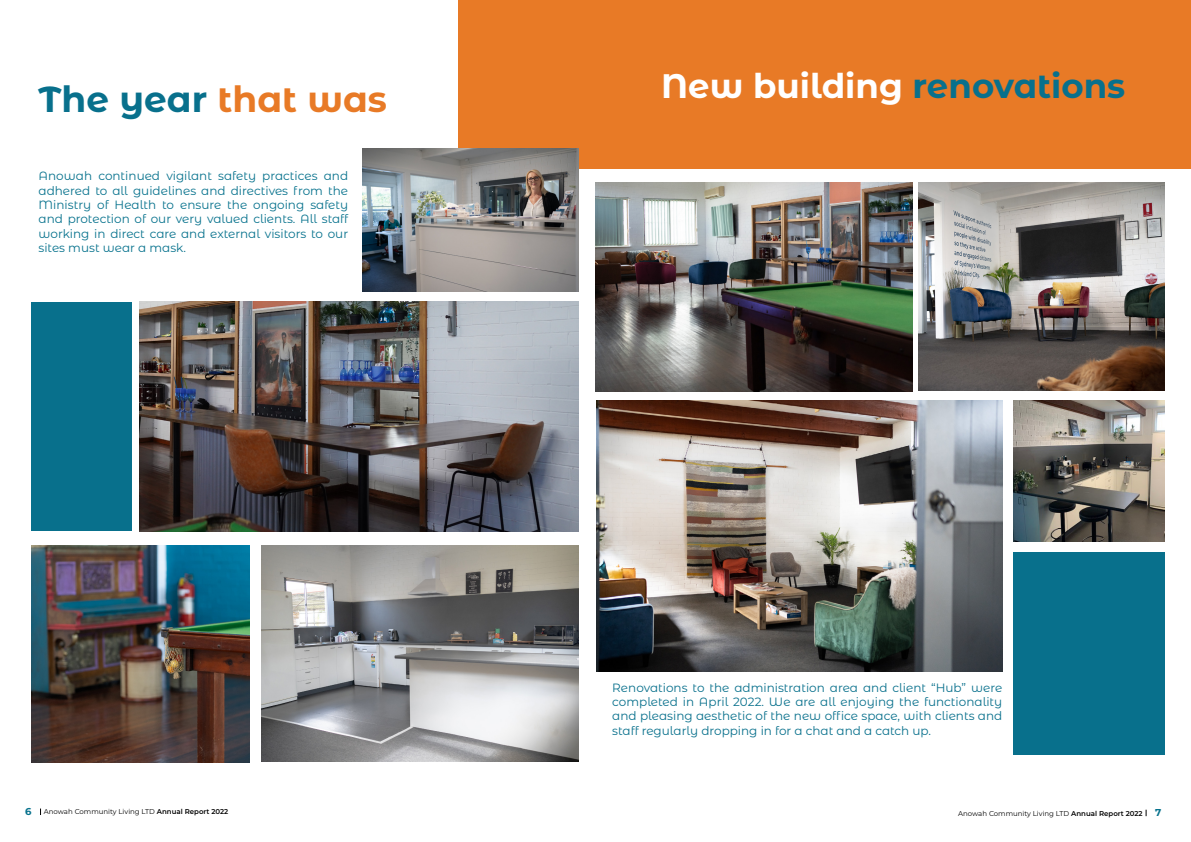
<style>
.page{position:relative;width:1191px;height:842px;background:#fff}
.page>*{position:absolute;margin:0;border:0;box-sizing:border-box;transform-origin:0 0}
.t1{font:700 36px "Montserrat Alternates";color:#08708c}
.t2{font:700 34px "Montserrat Alternates";color:#fff}
.t3{font:12px/14.4px "Montserrat Alternates";color:#07728d;text-align:justify}
.t4{font:12px/14.4px "Montserrat Alternates";color:#08708c;text-align:justify}
.t5{font:700 10px "Montserrat Alternates";color:#07728d}
.t6{font:7px "Montserrat";color:#000}
.s1{color:#e87a26}
.s2{color:#08708c}
.s3{font-family:"Montserrat Alternates";font-weight:700;font-size:10px;color:#07728d}
.s4{font-weight:600}
</style>
<div class="page">
<img style="left:595px;top:182px;width:317px;height:209px">
<img style="left:918px;top:182px;width:246px;height:208px">
<img style="left:596px;top:401px;width:406px;height:271px">
<div style="left:458px;top:0;width:732px;height:168px;background:#e87a26"></div>
<img style="left:262px;top:545px;width:316px;height:217px">
<img style="left:140px;top:302px;width:439px;height:229px">
<img style="left:32px;top:546px;width:218px;height:217px">
<div style="left:32px;top:302px;width:100px;height:229px;background:#08708c"></div>
<img style="left:363px;top:149px;width:216px;height:142px">
<div style="left:1013px;top:553px;width:151px;height:202px;background:#08708c"></div>
<img style="left:1013px;top:401px;width:151px;height:141px">
<h1 class="t1" style="left:39px;top:73px;width:350px">The year <span class="s1">that was</span></h1>
<p class="t3" style="left:39px;top:168px;width:311px">Anowah continued vigilant safety practices and adhered to all guidelines and directives from the Ministry of Health to ensure the ongoing safety and protection of our very valued clients. All staff working in direct care and external visitors to our sites must wear a mask.</p>
<h2 class="t2" style="left:661px;top:62px;width:465px">New building <span class="s2">renovations</span></h2>
<p class="t4" style="left:612px;top:680px;width:391px">Renovations to the administration area and client “Hub” were completed in April 2022. We are all enjoying the functionality and pleasing aesthetic of the new office space, with clients and staff regularly dropping in for a chat and a catch up.</p>
<p class="t6" style="left:25px;top:807px;width:205px"><span class="s3">6</span> Anowah Community Living LTD <span class="s4">Annual Report 2022</span></p>
<p class="t6" style="left:958px;top:808px;width:186px">Anowah Community Living LTD <span class="s4">Annual Report 2022</span></p>
<p class="t5" style="left:1155px;top:805px;width:8px">7</p>
</div>
